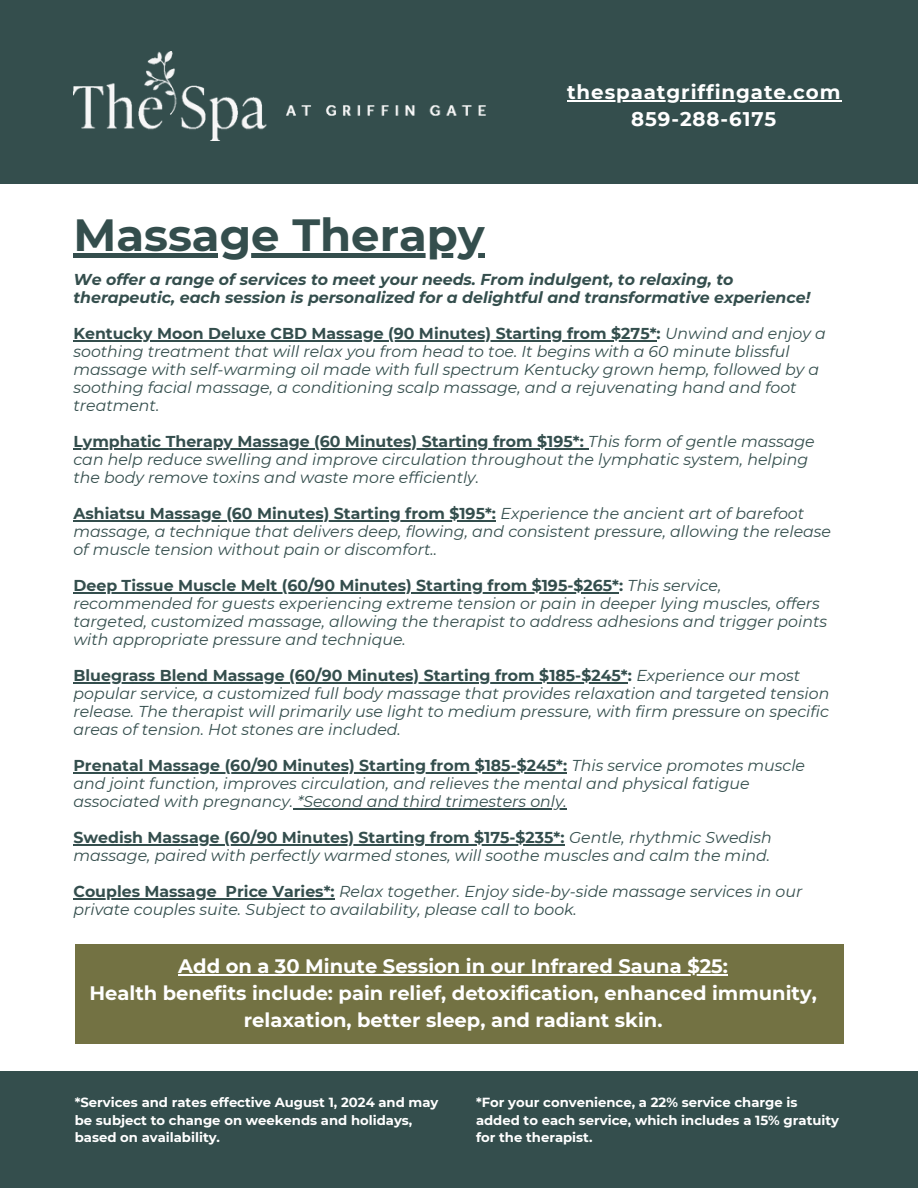
<style>
.page{position:relative;width:918px;height:1188px;background:#fff}
.page>*{position:absolute;margin:0;border:0;box-sizing:border-box;transform-origin:0 0}
.t1{font:700 45px "Montserrat";color:#344e4d}
.t2{font:700 19.8px/27px "Montserrat";letter-spacing:.045em;color:#fff;text-align:center}
.t3{font:700 19.5px/27px "Montserrat";color:#fff;text-align:center}
.t4{font:italic 15.75px/18px "Montserrat";color:#344e4d}
.t5{font:italic 700 15.75px/18px "Montserrat";color:#344e4d}
.t6{font:700 15.75px "Montserrat";color:#344e4d}
.t7{font:700 13.2px/17.5px "Montserrat";color:#fff}
.s1{font-weight:700;font-style:normal}
.s2{font-weight:400;font-style:italic}
</style>
<div class="page">
<div style="left:0;top:0;width:918px;height:184px;background:#344e4d"></div>
<img style="left:73px;top:52px;width:413px;height:88px">
<div style="left:0;top:1071px;width:918px;height:117px;background:#344e4d"></div>
<hr style="left:73px;top:341px;width:584px;height:1px;background:#344e4d">
<hr style="left:73px;top:449px;width:241px;height:1px;background:#344e4d">
<hr style="left:330px;top:449px;width:258px;height:1px;background:#344e4d">
<hr style="left:73px;top:521px;width:423px;height:1px;background:#344e4d">
<hr style="left:73px;top:593px;width:546px;height:1px;background:#344e4d">
<hr style="left:73px;top:683px;width:555px;height:1px;background:#344e4d">
<hr style="left:73px;top:773px;width:494px;height:1px;background:#344e4d">
<hr style="left:293px;top:809px;width:274px;height:1px;background:#344e4d">
<hr style="left:73px;top:845px;width:492px;height:1px;background:#344e4d">
<hr style="left:73px;top:899px;width:144px;height:1px;background:#344e4d">
<hr style="left:226px;top:899px;width:109px;height:1px;background:#344e4d">
<hr style="left:567px;top:100px;width:274px;height:1px;background:#fff">
<svg style="left:73px;top:253px;width:412px;height:5px;fill:#344e4d"></svg>
<div style="left:75px;top:945px;width:768px;height:99px;background:#737243"></div>
<hr style="left:178px;top:974px;width:550px;height:1px;background:#fff">
<h1 class="t1" style="left:73px;top:207px;width:413px">Massage Therapy</h1>
<p class="t2" style="left:567px;top:78px;width:275px">thespaatgriffingate.com<br>859-288-6175</p>
<h1 class="t5" style="left:73px;top:271px;width:738px">We offer a range of services to meet your needs. From indulgent, to relaxing, to therapeutic, each session is personalized for a delightful and transformative experience!</h1>
<h3 class="t4" style="left:73px;top:325px;width:754px"><span class="s1">Kentucky Moon Deluxe CBD Massage (90 Minutes) Starting from $275*:</span> Unwind and enjoy a soothing treatment that will relax you from head to toe. It begins with a 60 minute blissful massage with self-warming oil made with full spectrum Kentucky grown hemp, followed by a soothing facial massage, a conditioning scalp massage, and a rejuvenating hand and foot treatment.</h3>
<h4 class="t6" style="left:73px;top:432px;width:743px">Lymphatic Therapy Massage (60 Minutes) Starting from $195*: <span class="s2">This form of gentle massage</span></h4>
<h4 class="t4" style="left:73px;top:451px;width:736px">can help reduce swelling and improve circulation throughout the lymphatic system, helping the body remove toxins and waste more efficiently.</h4>
<h4 class="t4" style="left:73px;top:505px;width:759px"><span class="s1">Ashiatsu Massage (60 Minutes) Starting from $195*:</span> Experience the ancient art of barefoot massage, a technique that delivers deep, flowing, and consistent pressure, allowing the release of muscle tension without pain or discomfort..</h4>
<h4 class="t4" style="left:73px;top:577px;width:755px"><span class="s1">Deep Tissue Muscle Melt (60/90 Minutes) Starting from $195-$265*:</span> This service, recommended for guests experiencing extreme tension or pain in deeper lying muscles, offers targeted, customized massage, allowing the therapist to address adhesions and trigger points with appropriate pressure and technique.</h4>
<h4 class="t4" style="left:73px;top:667px;width:757px"><span class="s1">Bluegrass Blend Massage (60/90 Minutes) Starting from $185-$245*:</span> Experience our most popular service, a customized full body massage that provides relaxation and targeted tension release. The therapist will primarily use light to medium pressure, with firm pressure on specific areas of tension. Hot stones are included.</h4>
<h4 class="t4" style="left:73px;top:757px;width:733px"><span class="s1">Prenatal Massage (60/90 Minutes) Starting from $185-$245*:</span> This service promotes muscle and joint function, improves circulation, and relieves the mental and physical fatigue associated with pregnancy. *Second and third trimesters only.</h4>
<h2 class="t4" style="left:73px;top:829px;width:700px"><span class="s1">Swedish Massage (60/90 Minutes) Starting from $175-$235*:</span> Gentle, rhythmic Swedish massage, paired with perfectly warmed stones, will soothe muscles and calm the mind.</h2>
<p class="t4" style="left:73px;top:883px;width:730px"><span class="s1">Couples Massage Price Varies*:</span> Relax together. Enjoy side-by-side massage services in our private couples suite. Subject to availability, please call to book.</p>
<p class="t3" style="left:89px;top:953px;width:729px">Add on a 30 Minute Session in our Infrared Sauna $25:<br>Health benefits include: pain relief, detoxification, enhanced immunity, relaxation, better sleep, and radiant skin.</p>
<h2 class="t7" style="left:75px;top:1093px;width:365px">*Services and rates effective August 1, 2024 and may be subject to change on weekends and holidays, based on availability.</h2>
<p class="t7" style="left:476px;top:1093px;width:365px">*For your convenience, a 22% service charge is added to each service, which includes a 15% gratuity for the therapist.</p>
</div>
